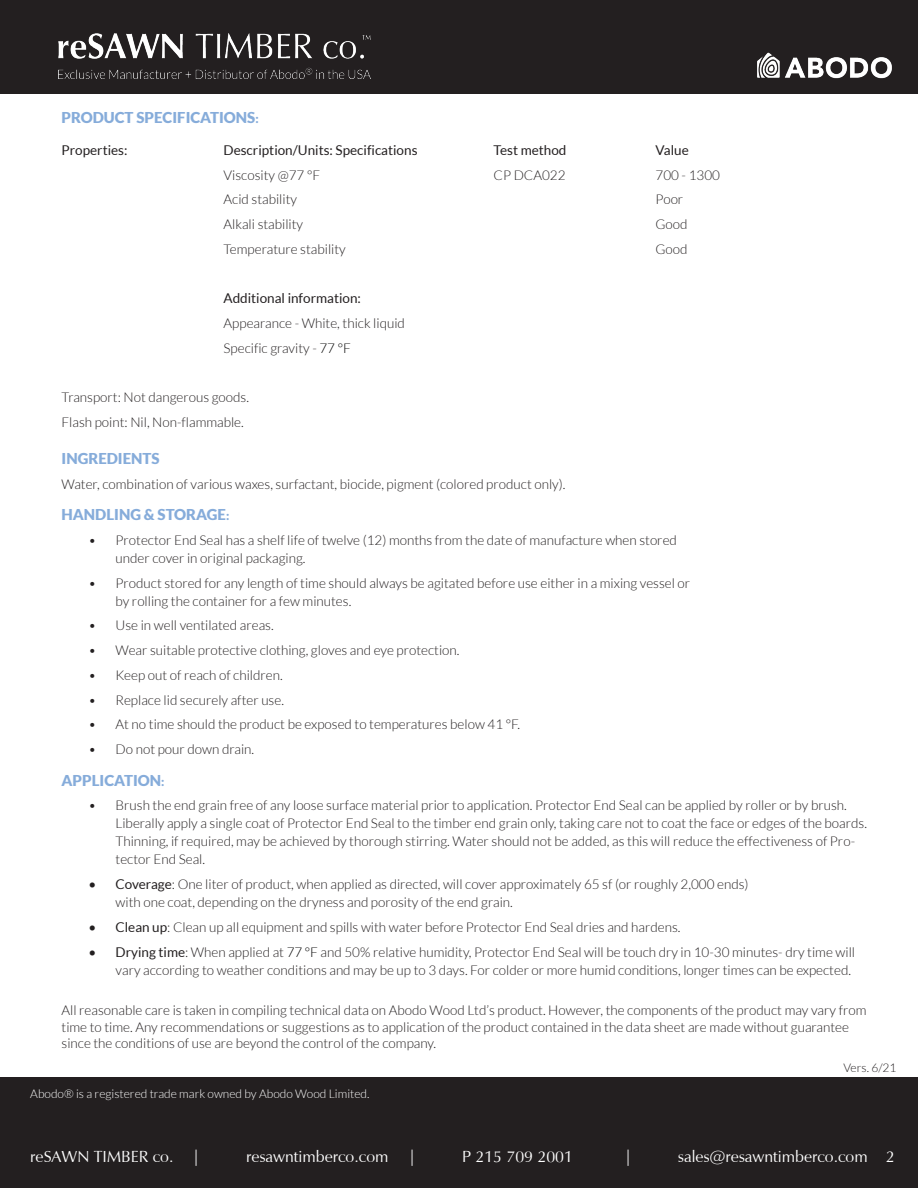
<style>
.page{position:relative;width:918px;height:1188px;background:#fff}
.page>*{position:absolute;margin:0;border:0;box-sizing:border-box;transform-origin:0 0}
.t1{font:16.5px "Vera Humana 95";color:#fff}
.Paragraph_Style_1{font:900 15px "Lato";color:#86acda}
.t2{font:300 13.5px/18px "Lato";color:#231f20}
.Paragraph_Style_1-2{font:13.5px "Lato";color:#231f20}
.t3{font:300 12px "Lato";color:#fff}
.t4{font:300 12px "Lato";color:#231f20}
.s1{font-size:12px}
.s2{color:#000}
.s3{font-weight:400}
</style>
<div class="page">
<div style="left:0;top:1078px;width:918px;height:110px;background:#231f20"></div>
<div style="left:0;top:0;width:918px;height:94px;background:#231f20"></div>
<img style="left:58px;top:34px;width:313px;height:44px">
<img style="left:757px;top:52px;width:135px;height:27px">
<p class="Paragraph_Style_1" style="left:62px;top:109px;width:199px">PRODUCT SPECIFICATIONS<span class="s1">:</span></p>
<p class="Paragraph_Style_1-2" style="left:62px;top:142px;width:67px">Properties:</p>
<p class="Paragraph_Style_1-2" style="left:224px;top:142px;width:195px">Description/Units: Specifications</p>
<p class="Paragraph_Style_1-2" style="left:494px;top:142px;width:74px">Test method</p>
<p class="Paragraph_Style_1-2" style="left:656px;top:142px;width:35px">Value</p>
<p class="t2" style="left:224px;top:166px;width:98px">Viscosity @77 °F</p>
<p class="t2" style="left:494px;top:166px;width:74px">CP DCA022</p>
<p class="t2" style="left:656px;top:166px;width:66px">700 - 1300</p>
<p class="t2" style="left:224px;top:190px;width:75px">Acid stability</p>
<p class="t2" style="left:656px;top:190px;width:29px">Poor</p>
<p class="t2" style="left:224px;top:215px;width:81px">Alkali stability</p>
<p class="t2" style="left:656px;top:215px;width:34px">Good</p>
<p class="t2" style="left:224px;top:240px;width:124px">Temperature stability</p>
<p class="t2" style="left:656px;top:240px;width:34px">Good</p>
<p class="Paragraph_Style_1-2" style="left:224px;top:291px;width:139px">Additional information:</p>
<p class="t2" style="left:224px;top:314px;width:183px">Appearance - White, thick liquid</p>
<p class="t2" style="left:224px;top:339px;width:129px">Specific gravity - <span class="s2">77 °F</span></p>
<p class="t2" style="left:62px;top:388px;width:189px">Transport: Not dangerous goods.</p>
<p class="t2" style="left:62px;top:413px;width:184px">Flash point: Nil, Non-flammable.</p>
<p class="Paragraph_Style_1" style="left:62px;top:449px;width:100px">INGREDIENTS</p>
<p class="t2" style="left:62px;top:475px;width:505px">Water, combination of various waxes, surfactant, biocide, pigment (colored product only).</p>
<p class="Paragraph_Style_1" style="left:62px;top:506px;width:169px">HANDLING &amp; STORAGE<span class="s1">:</span></p>
<p class="t2" style="left:116px;top:531px;width:563px;text-indent:-27px">• Protector End Seal has a shelf life of twelve (12) months from the date of manufacture when stored under cover in original packaging.</p>
<p class="t2" style="left:116px;top:574px;width:576px;text-indent:-27px">• Product stored for any length of time should always be agitated before use either in a mixing vessel or by rolling the container for a few minutes.</p>
<p class="t2" style="left:89px;top:616px;width:187px">• Use in well ventilated areas.</p>
<p class="t2" style="left:89px;top:641px;width:373px">• Wear suitable protective clothing, gloves and eye protection.</p>
<p class="t2" style="left:89px;top:666px;width:196px">• Keep out of reach of children.</p>
<p class="t2" style="left:89px;top:691px;width:197px">• Replace lid securely after use.</p>
<p class="t2" style="left:89px;top:715px;width:433px">• At no time should the product be exposed to temperatures below 41 °F.</p>
<p class="t2" style="left:89px;top:740px;width:167px">• Do not pour down drain.</p>
<p class="Paragraph_Style_1" style="left:62px;top:771px;width:104px">APPLICATION<span class="s1">:</span></p>
<p class="t2" style="left:116px;top:796px;width:753px;text-indent:-27px">• Brush the end grain free of any loose surface material prior to application. Protector End Seal can be applied by roller or by brush.<br>Liberally apply a single coat of Protector End Seal to the timber end grain only, taking care not to coat the face or edges of the boards.<br>Thinning, if required, may be achieved by thorough stirring. Water should not be added, as this will reduce the effectiveness of Pro&shy;tector End Seal.</p>
<p class="t2" style="left:116px;top:875px;width:635px;text-indent:-27px"><span class="s3">• Coverage</span>: One liter of product, when applied as directed, will cover approximately 65 sf (or roughly 2,000 ends) with one coat, depending on the dryness and porosity of the end grain.</p>
<p class="t2" style="left:89px;top:918px;width:593px"><span class="s3">• Clean up</span>: Clean up all equipment and spills with water before Protector End Seal dries and hardens.</p>
<p class="t2" style="left:89px;top:943px;width:768px;text-align:right"><span class="s3">• Drying time</span>: When applied at <span class="s2">77 °F</span> and 50% relative humidity, Protector End Seal will be touch dry in 10-30 minutes- dry time will vary according to weather conditions and may be up to 3 days. For colder or more humid conditions, longer times can be expected.</p>
<p class="t2" style="left:62px;top:1003px;width:806px;line-height:16.2px">All reasonable care is taken in compiling technical data on Abodo Wood Ltd’s product. However, the components of the product may vary from time to time. Any recommendations or suggestions as to application of the product contained in the data sheet are made without guarantee since the conditions of use are beyond the control of the company.</p>
<p class="t3" style="left:30px;top:1088px;width:341px">Abodo® is a registered trade mark owned by Abodo Wood Limited.</p>
<p class="t4" style="left:844px;top:1061px;width:54px">Vers. 6/21</p>
<p class="t1" style="left:30px;top:1147px;width:172px">reSAWN TIMBER co. |</p>
<p class="t1" style="left:246px;top:1147px;width:172px">resawntimberco.com |</p>
<p class="t1" style="left:462px;top:1147px;width:112px">P 215 709 2001</p>
<p class="t1" style="left:624px;top:1147px;width:10px">|</p>
<p class="t1" style="left:678px;top:1147px;width:191px">sales@resawntimberco.com</p>
<p class="t1" style="left:886px;top:1147px;width:10px">2</p>
</div>
